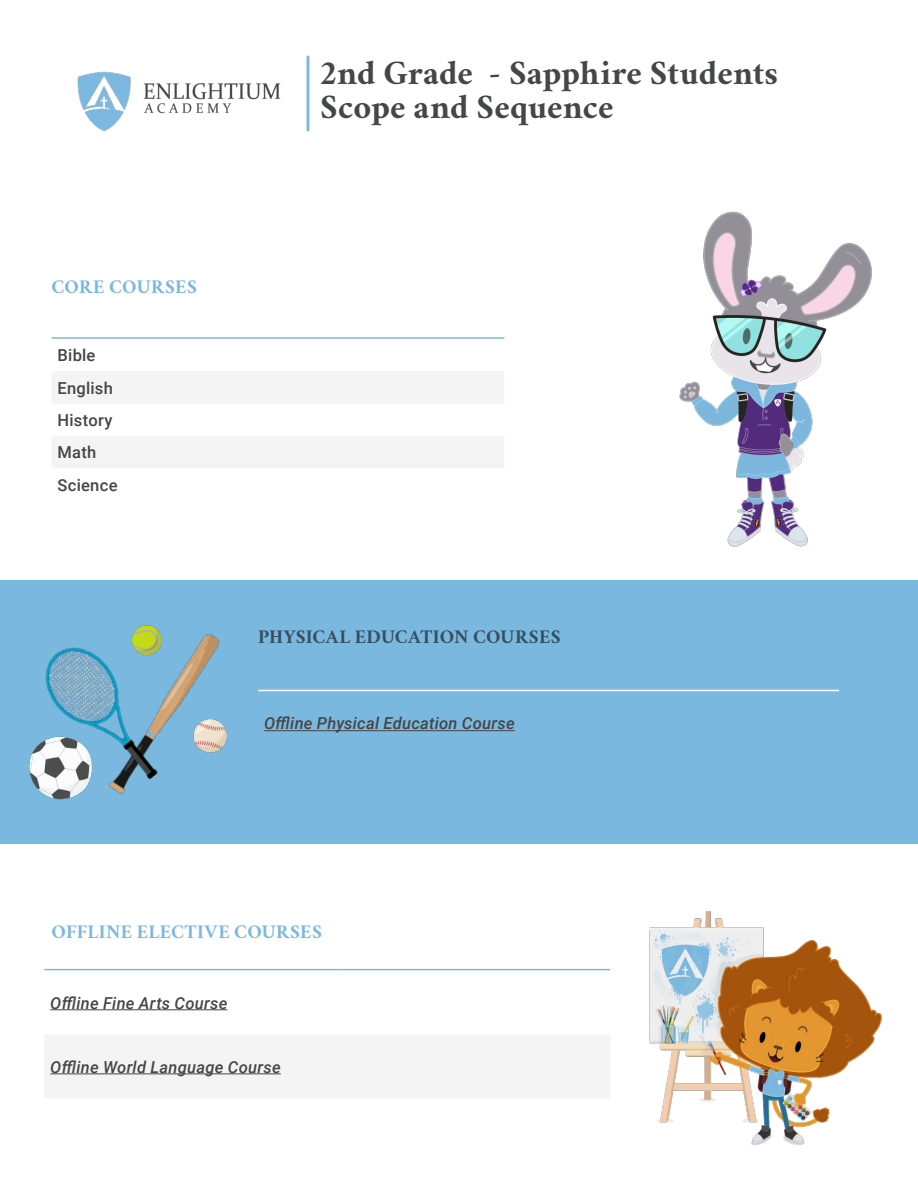
<style>
.page{position:relative;width:918px;height:1188px;background:#fff}
.page>*{position:absolute;margin:0;border:0;box-sizing:border-box;transform-origin:0 0}
.t1{font:700 34.5px "Crimson";letter-spacing:.005em;color:#454646}
.Subheader{font:700 19.5px "Crimson";letter-spacing:.015em;color:#7bb8df}
.Subheader-2{font:700 19.5px "Crimson";letter-spacing:.01em;color:#354f5f}
.Table_First_Column{font:italic 500 16.5px "Roboto";letter-spacing:.015em;color:#454545}
.Table_First_Column-2{font:500 16.5px "Roboto";letter-spacing:.015em;color:#454545}
</style>
<div class="page">
<div style="left:0;top:581px;width:918px;height:263px;background:#7bb8df"></div>
<img style="left:77px;top:71px;width:204px;height:60px">
<hr style="left:306px;top:57px;width:3px;height:73px;background:#7db8e0">
<svg style="left:52px;top:372px;width:452px;height:96px;fill:#f4f4f4"></svg>
<hr style="left:52px;top:337px;width:452px;height:2px;background:#7bb8df">
<hr style="left:258px;top:690px;width:581px;height:1px;background:#fff">
<hr style="left:264px;top:730px;width:251px;height:1px;background:#454545">
<img style="left:679px;top:211px;width:193px;height:336px">
<img style="left:649px;top:911px;width:233px;height:235px">
<img style="left:206px;top:634px;width:14px;height:30px">
<img style="left:29px;top:647px;width:107px;height:153px">
<img style="left:87px;top:625px;width:119px;height:75px">
<img style="left:136px;top:664px;width:148px;height:116px">
<div style="left:45px;top:1035px;width:565px;height:63px;background:#f4f4f4"></div>
<hr style="left:44px;top:969px;width:295px;height:1px;background:#7bb8df">
<hr style="left:339px;top:969px;width:271px;height:1px;background:#7bb8df">
<hr style="left:50px;top:1009px;width:177px;height:1px;background:#454545">
<hr style="left:50px;top:1073px;width:231px;height:1px;background:#454545">
<p class="t1" style="left:320px;top:46px;width:459px">2nd Grade - Sapphire Students</p>
<p class="Subheader" style="left:52px;top:272px;width:147px">CORE COURSES</p>
<p class="Table_First_Column-2" style="left:58px;top:344px;width:39px">Bible</p>
<p class="Table_First_Column-2" style="left:58px;top:376px;width:57px">English</p>
<p class="Table_First_Column-2" style="left:58px;top:408px;width:56px">History</p>
<p class="Table_First_Column-2" style="left:58px;top:441px;width:40px">Math</p>
<p class="Table_First_Column-2" style="left:58px;top:473px;width:61px">Science</p>
<p class="t1" style="left:320px;top:80px;width:295px">Scope and Sequence</p>
<p class="Subheader-2" style="left:258px;top:622px;width:304px">PHYSICAL EDUCATION COURSES</p>
<p class="Table_First_Column" style="left:264px;top:712px;width:252px">Offline Physical Education Course</p>
<p class="Subheader" style="left:52px;top:917px;width:272px">OFFLINE ELECTIVE COURSES</p>
<p class="Table_First_Column" style="left:50px;top:991px;width:179px">Offline Fine Arts Course</p>
<p class="Table_First_Column" style="left:50px;top:1055px;width:232px">Offline World Language Course</p>
</div>
